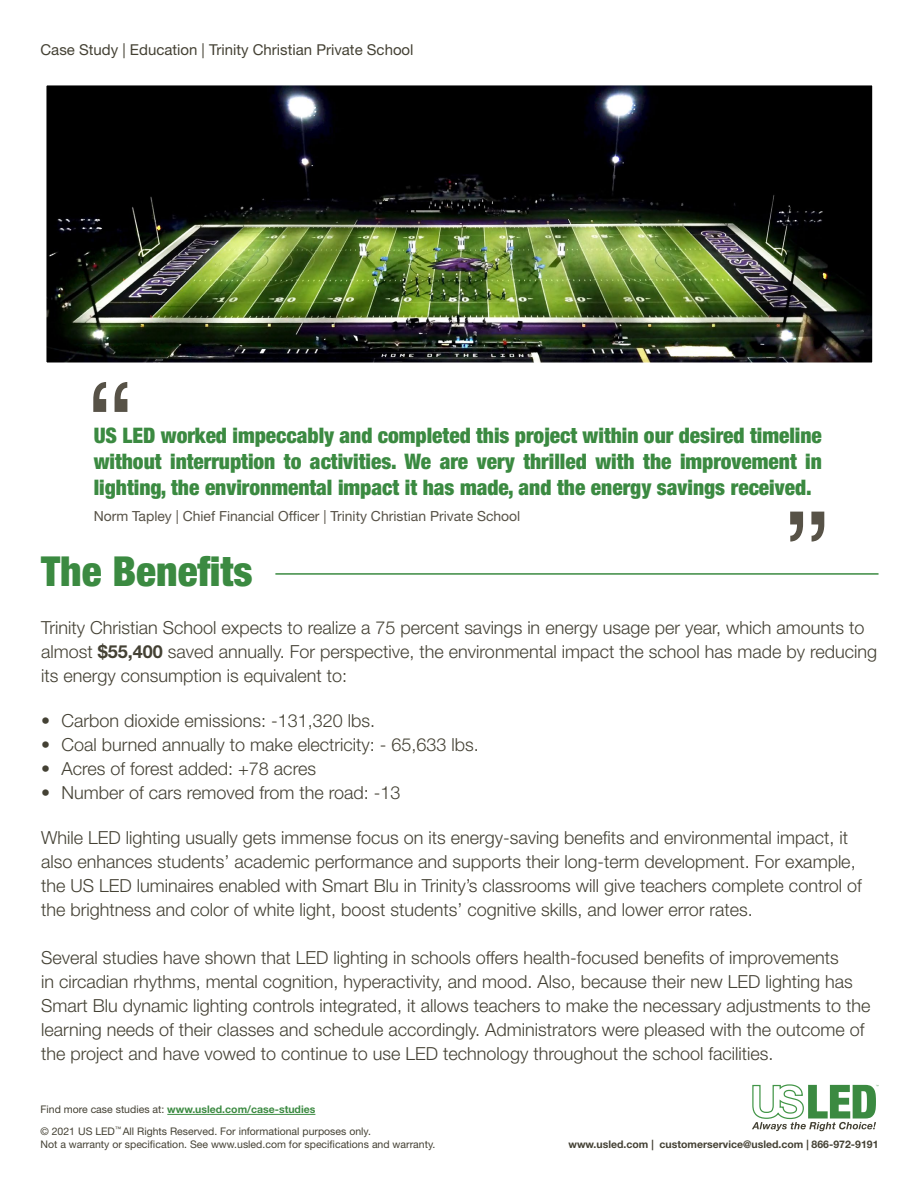
<style>
.page{position:relative;width:918px;height:1188px;background:#fff}
.page>*{position:absolute;margin:0;border:0;box-sizing:border-box;transform-origin:0 0}
.t1{font:900 condensed 41.4px "Helvetica Neue LT Std";color:#3b8a41}
.t2{font:900 condensed 21.45px/25.8px "Helvetica Neue LT Std";color:#3b8a41;text-align:justify}
.t3{font:300 18px/24px "Helvetica Neue LT Std";color:#444134}
.t4{font:15px "Helvetica Neue LT Std";color:#444134}
.t5{font:13.95px "Helvetica Neue LT Std";color:#575247}
.t6{font:10.5px/21.6px "Helvetica Neue LT Std";color:#444134}
.t7{font:700 10.5px "Helvetica Neue LT Std";color:#444134}
.s1{font-weight:700}
.s2{font-weight:700;color:#3b8a41}
</style>
<div class="page">
<hr style="left:275px;top:573px;width:604px;height:2px;background:#3b8a41">
<hr style="left:167px;top:1114px;width:148px;height:1px;background:#3b8a41">
<svg style="left:752px;top:1084px;width:127px;height:47px"></svg>
<svg style="left:93px;top:382px;width:34px;height:30px"></svg>
<svg style="left:790px;top:512px;width:34px;height:30px"></svg>
<img style="left:47px;top:86px;width:824px;height:276px">
<div style="left:41px;top:80px;width:836px;height:288px;border:5px solid #fff"></div>
<p class="t4" style="left:40px;top:40px;width:375px">Case Study | Education | Trinity Christian Private School</p>
<p class="t2" style="left:94px;top:422px;width:730px">US LED worked impeccably and completed this project within our desired timeline without interruption to activities. We are very thrilled with the improvement in lighting, the environmental impact it has made, and the energy savings received.</p>
<p class="t5" style="left:94px;top:508px;width:428px">Norm Tapley | Chief Financial Officer | Trinity Christian Private School</p>
<h1 class="t1" style="left:41px;top:546px;width:213px">The Benefits</h1>
<p class="t3" style="left:41px;top:615px;width:837px">Trinity Christian School expects to realize a 75 percent savings in energy usage per year, which amounts to almost <span class="s1">$55,400</span> saved annually. For perspective, the environmental impact the school has made by reducing its energy consumption is equivalent to:</p>
<p class="t3" style="left:41px;top:708px;width:335px">• Carbon dioxide emissions: -131,320 lbs.</p>
<p class="t3" style="left:41px;top:732px;width:439px">• Coal burned annually to make electricity: - 65,633 lbs.</p>
<p class="t3" style="left:41px;top:756px;width:276px">• Acres of forest added: +78 acres</p>
<p class="t3" style="left:41px;top:780px;width:361px">• Number of cars removed from the road: -13</p>
<p class="t3" style="left:41px;top:825px;width:822px">While LED lighting usually gets immense focus on its energy-saving benefits and environmental impact, it also enhances students’ academic performance and supports their long-term development. For example, the US LED luminaires enabled with Smart Blu in Trinity’s classrooms will give teachers complete control of the brightness and color of white light, boost students’ cognitive skills, and lower error rates.</p>
<p class="t3" style="left:41px;top:945px;width:831px">Several studies have shown that LED lighting in schools offers health-focused benefits of improvements<br>in circadian rhythms, mental cognition, hyperactivity, and mood. Also, because their new LED lighting has Smart Blu dynamic lighting controls integrated, it allows teachers to make the necessary adjustments to the learning needs of their classes and schedule accordingly. Administrators were pleased with the outcome of the project and have vowed to continue to use LED technology throughout the school facilities.</p>
<p class="t6" style="left:40px;top:1099px;width:332px">Find more case studies at: <span class="s2">www.usled.com/case-studies<br></span>© 2021 US LED<sup>™</sup> All Rights Reserved. For informational purposes only.</p>
<p class="t6" style="left:41px;top:1133px;width:396px">Not a warranty or specification. See www.usled.com for specifications and warranty.</p>
<p class="t7" style="left:569px;top:1137px;width:311px">www.usled.com | customerservice@usled.com | 866-972-9191</p>
</div>
